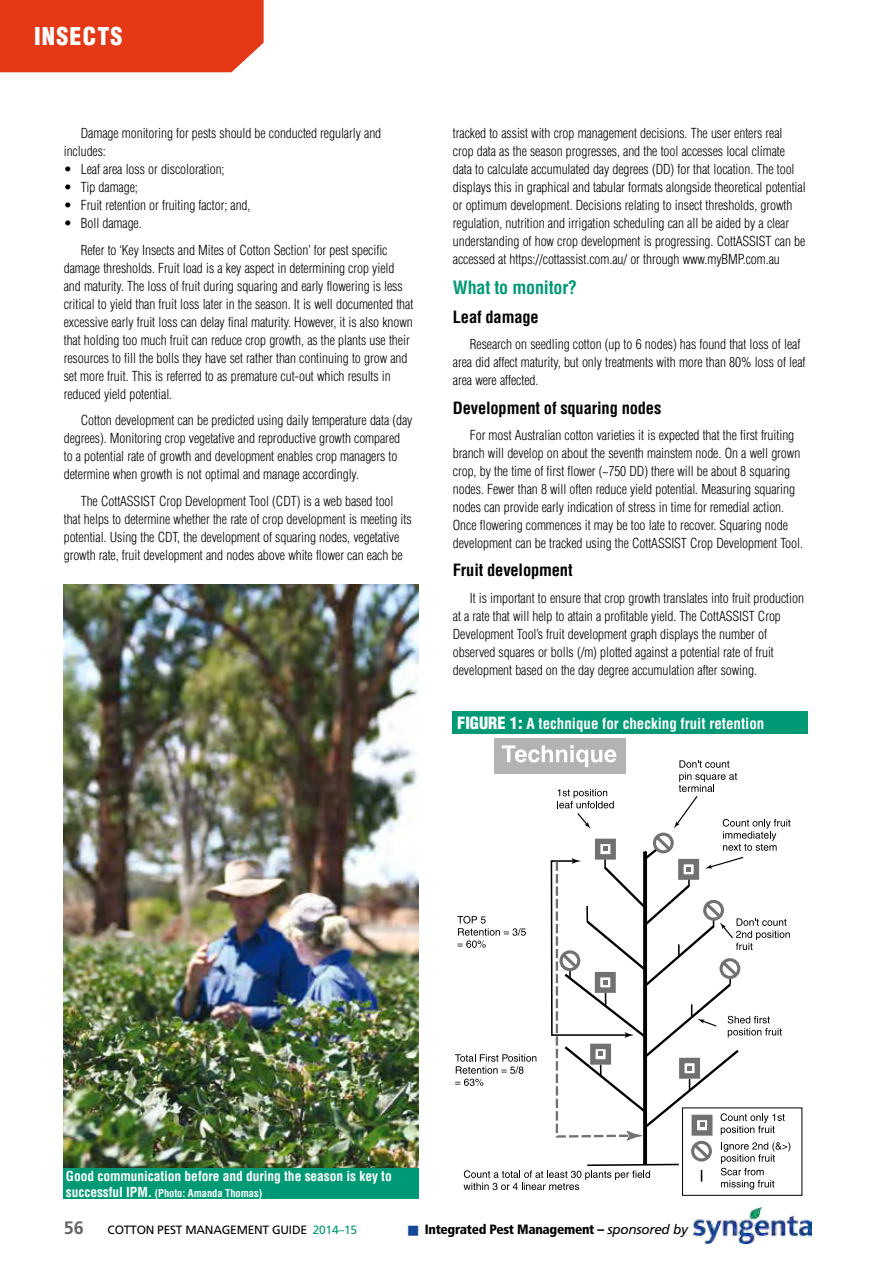
<style>
.page{position:relative;width:893px;height:1263px;background:#fff}
.page>*{position:absolute;margin:0;border:0;box-sizing:border-box;transform-origin:0 0}
.t1{font:900 condensed 24px "Helvetica";letter-spacing:.05em;color:#fff}
.t2{font:700 condensed 18px "Helvetica";letter-spacing:-.01em;color:#009975}
.t3{font:700 18px "Frutiger";color:#646567}
.t4{font:700 condensed 16.5px "Helvetica";letter-spacing:-.01em;color:#000}
.t5{font:700 condensed 15px "Helvetica";color:#fff}
.t6{font:300 condensed 13.5px/18px "Helvetica";letter-spacing:-.005em;color:#000}
.t7{font:700 condensed 13.5px "Helvetica";letter-spacing:-.005em;color:#fff}
.t8{font:900 condensed 13.5px "Frutiger";letter-spacing:-.02em;color:#000}
.t9{font:12px "Frutiger";letter-spacing:-.02em;color:#000}
.t10{font:700 condensed 10.5px "Helvetica";letter-spacing:-.005em;color:#fff}
.s1{font-weight:900;font-size:16.5px}
.s2{font-size:13.5px}
.s3{color:#009975}
.s4{color:#144896}
.s5{font-weight:400;font-style:italic;font-stretch:normal}
</style>
<div class="page">
<div style="left:0;top:0;width:264px;height:72px;background:#e53817"></div>
<div style="left:682px;top:1107px;width:120px;height:89px;border:1px solid #000"></div>
<div style="left:494px;top:738px;width:132px;height:35px;background:#b1b3b4"></div>
<svg style="left:455px;top:745px;width:335px;height:445px"></svg>
<div style="left:453px;top:711px;width:355px;height:22px;background:#009975"></div>
<img style="left:64px;top:585px;width:355px;height:583px">
<div style="left:64px;top:1168px;width:355px;height:31px;background:#009975"></div>
<img style="left:694px;top:1208px;width:118px;height:35px">
<h1 class="t1" style="left:34px;top:21px;width:90px">INSECTS</h1>
<p class="t6" style="left:64px;top:124px;width:319px;text-indent:17px">Damage monitoring for pests should be conducted regularly and includes:</p>
<p class="t6" style="left:64px;top:160px;width:162px">• Leaf area loss or discoloration;</p>
<p class="t6" style="left:64px;top:178px;width:76px">• Tip damage;</p>
<p class="t6" style="left:64px;top:196px;width:188px">• Fruit retention or fruiting factor; and,</p>
<p class="t6" style="left:81px;top:210px;width:308px;line-height:26.5px;text-indent:-17px">• Boll damage.<br>Refer to ‘Key Insects and Mites of Cotton Section’ for pest specific</p>
<p class="t6" style="left:64px;top:259px;width:351px">damage thresholds. Fruit load is a key aspect in determining crop yield and maturity. The loss of fruit during squaring and early flowering is less critical to yield than fruit loss later in the season. It is well documented that excessive early fruit loss can delay final maturity. However, it is also known that holding too much fruit can reduce crop growth, as the plants use their resources to fill the bolls they have set rather than continuing to grow and set more fruit. This is referred to as premature cut-out which results in reduced yield potential.</p>
<p class="t6" style="left:64px;top:411px;width:350px;text-indent:17px">Cotton development can be predicted using daily temperature data (day degrees). Monitoring crop vegetative and reproductive growth compared<br>to a potential rate of growth and development enables crop managers to determine when growth is not optimal and manage accordingly.</p>
<p class="t6" style="left:64px;top:492px;width:349px;text-indent:17px">The CottASSIST Crop Development Tool (CDT) is a web based tool that helps to determine whether the rate of crop development is meeting its potential. Using the CDT, the development of squaring nodes, vegetative growth rate, fruit development and nodes above white flower can each be</p>
<p class="t6" style="left:453px;top:124px;width:354px">tracked to assist with crop management decisions. The user enters real crop data as the season progresses, and the tool accesses local climate data to calculate accumulated day degrees (DD) for that location. The tool displays this in graphical and tabular formats alongside theoretical potential or optimum development. Decisions relating to insect thresholds, growth regulation, nutrition and irrigation scheduling can all be aided by a clear understanding of how crop development is progressing. CottASSIST can be accessed at https://cottassist.com.au/ or through www.myBMP.com.au</p>
<h2 class="t2" style="left:453px;top:277px;width:126px">What to monitor?</h2>
<p class="t4" style="left:453px;top:307px;width:87px">Leaf damage</p>
<p class="t6" style="left:453px;top:335px;width:354px;text-indent:17px">Research on seedling cotton (up to 6 nodes) has found that loss of leaf area did affect maturity, but only treatments with more than 80% loss of leaf area were affected.</p>
<p class="t4" style="left:453px;top:397px;width:210px">Development of squaring nodes</p>
<p class="t6" style="left:453px;top:426px;width:352px;text-indent:17px">For most Australian cotton varieties it is expected that the first fruiting branch will develop on about the seventh mainstem node. On a well grown crop, by the time of first flower (~750 DD) there will be about 8 squaring nodes. Fewer than 8 will often reduce yield potential. Measuring squaring nodes can provide early indication of stress in time for remedial action.<br>Once flowering commences it may be too late to recover. Squaring node development can be tracked using the CottASSIST Crop Development Tool.</p>
<p class="t4" style="left:453px;top:560px;width:121px">Fruit development</p>
<p class="t6" style="left:453px;top:589px;width:353px;text-indent:17px">It is important to ensure that crop growth translates into fruit production at a rate that will help to attain a profitable yield. The CottASSIST Crop Development Tool’s fruit development graph displays the number of observed squares or bolls (/m) plotted against a potential rate of fruit development based on the day degree accumulation after sowing.</p>
<p class="t5" style="left:457px;top:714px;width:309px"><span class="s1">FIGURE 1:</span> A technique for checking fruit retention</p>
<p class="t7" style="left:66px;top:1168px;width:327px">Good communication before and during the season is key to</p>
<p class="t10" style="left:66px;top:1187px;width:198px"><span class="s2">successful IPM.</span> (Photo: Amanda Thomas)</p>
<h2 class="t3" style="left:64px;top:1217px;width:21px">56</h2>
<p class="t9" style="left:108px;top:1223px;width:251px">COTTON PEST MANAGEMENT GUIDE <span class="s3">2014–15</span></p>
<p class="t8" style="left:408px;top:1221px;width:281px"><span class="s4">■</span> Integrated Pest Management – <span class="s5">sponsored by</span></p>
</div>
